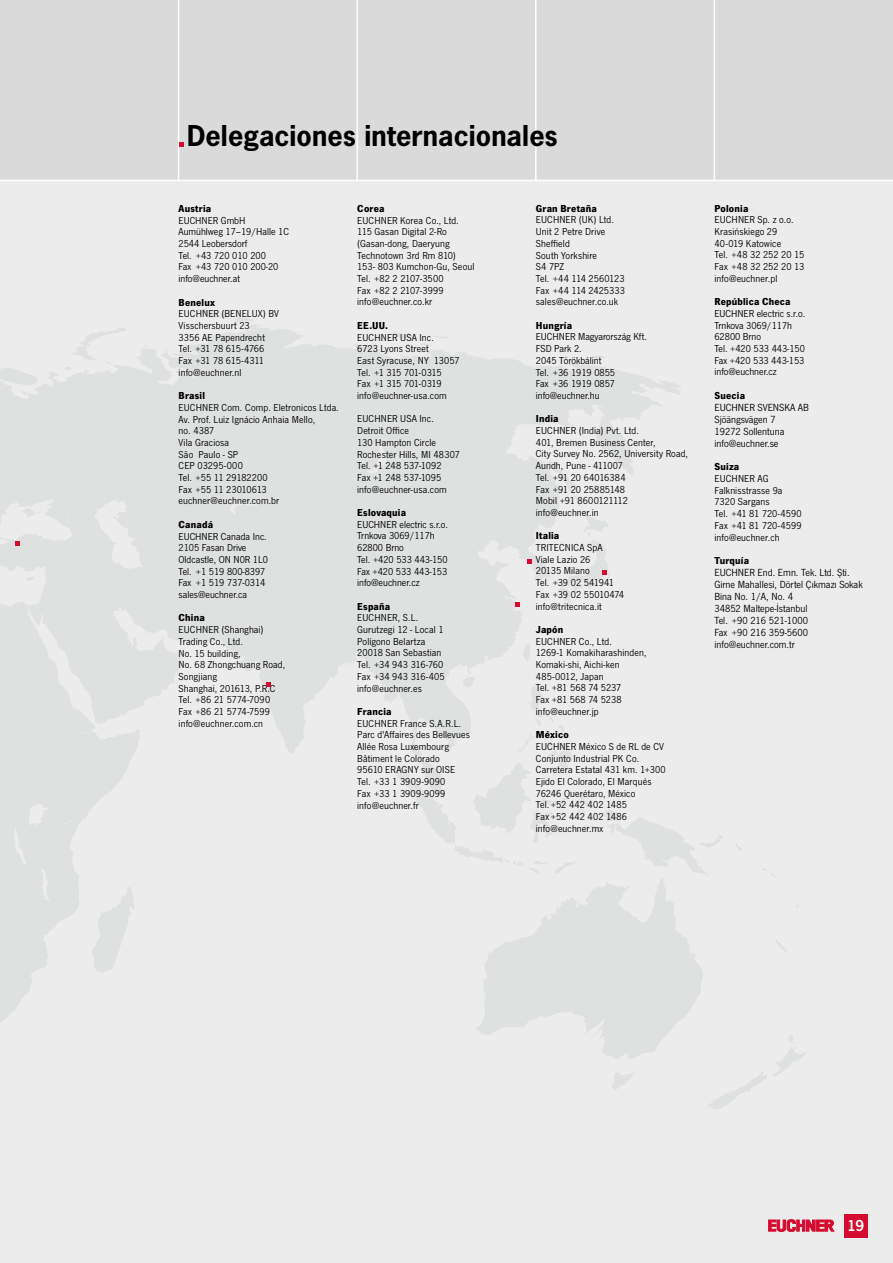
<style>
.page{position:relative;width:893px;height:1263px;background:#fff}
.page>*{position:absolute;margin:0;border:0;box-sizing:border-box;transform-origin:0 0}
.t1{font:700 27px "News Gothic Std";letter-spacing:.005em;color:#000}
.t2{font:16.5px "News Got Dem";color:#fff}
.t3{font:10.65px/12px "News Got";color:#000}
.t4{font:10.5px/11.7px "News Got";letter-spacing:.01em;color:#000}
.t5{font:700 10.5px "News Got";letter-spacing:.015em;color:#000}
</style>
<div class="page">
<div style="left:0;top:0;width:893px;height:180px;background:#dadada"></div>
<hr style="left:178px;top:0;width:1px;height:180px;background:#fff">
<hr style="left:356px;top:0;width:2px;height:180px;background:#fff">
<hr style="left:535px;top:0;width:1px;height:180px;background:#fff">
<hr style="left:714px;top:0;width:1px;height:180px;background:#fff">
<div style="left:0;top:180px;width:893px;height:1083px;background:#ececed"></div>
<img style="left:0;top:309px;width:810px;height:924px">
<svg style="left:179px;top:142px;width:5px;height:5px"></svg>
<hr style="left:0;top:180px;width:893px;height:1px;background:#fff">
<svg style="left:768px;top:1219px;width:66px;height:12px"></svg>
<div style="left:844px;top:1214px;width:23px;height:23px;background:#d50c2f"></div>
<svg style="left:266px;top:682px;width:4px;height:5px"></svg>
<svg style="left:515px;top:602px;width:5px;height:4px"></svg>
<svg style="left:527px;top:560px;width:5px;height:4px"></svg>
<svg style="left:602px;top:571px;width:4px;height:4px"></svg>
<svg style="left:16px;top:542px;width:4px;height:4px"></svg>
<h1 class="t1" style="left:187px;top:118px;width:372px">Delegaciones internacionales</h1>
<p class="t5" style="left:179px;top:202px;width:34px">Austria</p>
<p class="t4" style="left:179px;top:215px;width:112px">EUCHNER GmbH<br>Aumühlweg 17–19/Halle 1C<br>2544 Leobersdorf<br>Tel. +43 720 010 200<br>Fax +43 720 010 200-20 info@euchner.at</p>
<p class="t5" style="left:179px;top:296px;width:38px">Benelux</p>
<p class="t4" style="left:179px;top:308px;width:102px">EUCHNER (BENELUX) BV<br>Visschersbuurt 23<br>3356 AE Papendrecht<br>Tel. +31 78 615-4766<br>Fax +31 78 615-4311 info@euchner.nl</p>
<p class="t5" style="left:179px;top:389px;width:28px">Brasil</p>
<p class="t4" style="left:179px;top:402px;width:162px">EUCHNER Com. Comp. Eletronicos Ltda.<br>Av. Prof. Luiz Ignácio Anhaia Mello,<br>no. 4387<br>Vila Graciosa<br>São Paulo - SP<br>CEP 03295-000<br>Tel. +55 11 29182200<br>Fax +55 11 23010613 euchner@euchner.com.br</p>
<p class="t5" style="left:179px;top:518px;width:36px">Canadá</p>
<p class="t4" style="left:179px;top:530px;width:91px">EUCHNER Canada Inc.<br>2105 Fasan Drive<br>Oldcastle, ON N0R 1L0<br>Tel. +1 519 800-8397<br>Fax +1 519 737-0314 sales@euchner.ca</p>
<p class="t5" style="left:179px;top:612px;width:28px">China</p>
<p class="t4" style="left:179px;top:624px;width:108px">EUCHNER (Shanghai)<br>Trading Co., Ltd.<br>No. 15 building,<br>No. 68 Zhongchuang Road,<br>Songjiang<br>Shanghai, 201613, P.R.C<br>Tel. +86 21 5774-7090<br>Fax +86 21 5774-7599 info@euchner.com.cn</p>
<p class="t5" style="left:357px;top:202px;width:29px">Corea</p>
<p class="t4" style="left:357px;top:214px;width:119px">EUCHNER Korea Co., Ltd.<br>115 Gasan Digital 2-Ro (Gasan-dong, Daeryung<br>Technotown 3rd Rm 810)<br>153- 803 Kumchon-Gu, Seoul<br>Tel. +82 2 2107-3500<br>Fax +82 2 2107-3999 info@euchner.co.kr</p>
<p class="t5" style="left:357px;top:319px;width:32px">EE.UU.</p>
<p class="t4" style="left:357px;top:331px;width:104px">EUCHNER USA Inc.<br>6723 Lyons Street<br>East Syracuse, NY 13057<br>Tel. +1 315 701-0315<br>Fax +1 315 701-0319 info@euchner-usa.com</p>
<p class="t4" style="left:357px;top:413px;width:104px">EUCHNER USA Inc.<br>Detroit Office<br>130 Hampton Circle<br>Rochester Hills, MI 48307<br>Tel. +1 248 537-1092<br>Fax +1 248 537-1095 info@euchner-usa.com</p>
<p class="t5" style="left:357px;top:506px;width:50px">Eslovaquia</p>
<p class="t4" style="left:357px;top:519px;width:92px">EUCHNER electric s.r.o.<br>Trnkova 3069/117h<br>62800 Brno<br>Tel. +420 533 443-150<br>Fax +420 533 443-153 info@euchner.cz</p>
<p class="t5" style="left:357px;top:600px;width:35px">España</p>
<p class="t4" style="left:357px;top:612px;width:89px">EUCHNER, S.L.<br>Gurutzegi 12 - Local 1<br>Polígono Belartza<br>20018 San Sebastian<br>Tel. +34 943 316-760<br>Fax +34 943 316-405 info@euchner.es</p>
<p class="t5" style="left:357px;top:705px;width:36px">Francia</p>
<p class="t4" style="left:357px;top:717px;width:114px">EUCHNER France S.A.R.L.<br>Parc d'Affaires des Bellevues<br>Allée Rosa Luxembourg<br>Bâtiment le Colorado<br>95610 ERAGNY sur OISE<br>Tel. +33 1 3909-9090<br>Fax +33 1 3909-9099 info@euchner.fr</p>
<p class="t5" style="left:536px;top:202px;width:63px">Gran Bretaña</p>
<p class="t4" style="left:536px;top:214px;width:91px">EUCHNER (UK) Ltd.<br>Unit 2 Petre Drive<br>Sheffield<br>South Yorkshire<br>S4 7PZ<br>Tel. +44 114 2560123<br>Fax +44 114 2425333 sales@euchner.co.uk</p>
<p class="t5" style="left:536px;top:319px;width:38px">Hungría</p>
<p class="t4" style="left:536px;top:331px;width:113px">EUCHNER Magyarország Kft.<br>FSD Park 2.<br>2045 Törökbálint<br>Tel. +36 1919 0855<br>Fax +36 1919 0857 info@euchner.hu</p>
<p class="t5" style="left:536px;top:413px;width:24px">India</p>
<p class="t4" style="left:536px;top:425px;width:154px">EUCHNER (India) Pvt. Ltd.<br>401, Bremen Business Center,<br>City Survey No. 2562, University Road,<br>Aundh, Pune - 411007<br>Tel. +91 20 64016384<br>Fax +91 20 25885148<br>Mobil +91 8600121112 info@euchner.in</p>
<p class="t5" style="left:536px;top:530px;width:25px">Italia</p>
<p class="t4" style="left:536px;top:542px;width:90px">TRITECNICA SpA<br>Viale Lazio 26<br>20135 Milano<br>Tel. +39 02 541941<br>Fax +39 02 55010474 info@tritecnica.it</p>
<p class="t5" style="left:536px;top:623px;width:29px">Japón</p>
<p class="t4" style="left:536px;top:635px;width:112px">EUCHNER Co., Ltd.<br>1269-1 Komakiharashinden,<br>Komaki-shi, Aichi-ken<br>485-0012, Japan<br>Tel. +81 568 74 5237<br>Fax +81 568 74 5238 info@euchner.jp</p>
<p class="t5" style="left:536px;top:728px;width:34px">México</p>
<p class="t4" style="left:536px;top:741px;width:131px">EUCHNER México S de RL de CV<br>Conjunto Industrial PK Co.<br>Carretera Estatal 431 km. 1+300<br>Ejido El Colorado, El Marqués<br>76246 Querétaro, México<br>Tel. +52 442 402 1485<br>Fax +52 442 402 1486 info@euchner.mx</p>
<p class="t5" style="left:714px;top:202px;width:35px">Polonia</p>
<p class="t4" style="left:714px;top:214px;width:91px">EUCHNER Sp. z o.o.<br>Krasińskiego 29<br>40-019 Katowice<br>Tel. +48 32 252 20 15<br>Fax +48 32 252 20 13 info@euchner.pl</p>
<p class="t5" style="left:714px;top:296px;width:78px">República Checa</p>
<p class="t4" style="left:714px;top:308px;width:92px">EUCHNER electric s.r.o.<br>Trnkova 3069/117h<br>62800 Brno<br>Tel. +420 533 443-150<br>Fax +420 533 443-153 info@euchner.cz</p>
<p class="t5" style="left:714px;top:389px;width:32px">Suecia</p>
<p class="t3" style="left:714px;top:402px;width:96px">EUCHNER SVENSKA AB<br>Sjöängsvägen 7<br>19272 Sollentuna info@euchner.se</p>
<p class="t5" style="left:714px;top:461px;width:26px">Suiza</p>
<p class="t4" style="left:714px;top:473px;width:89px">EUCHNER AG<br>Falknisstrasse 9a<br>7320 Sargans<br>Tel. +41 81 720-4590<br>Fax +41 81 720-4599 info@euchner.ch</p>
<p class="t5" style="left:714px;top:554px;width:36px">Turquía</p>
<p class="t3" style="left:714px;top:566px;width:150px">EUCHNER End. Emn. Tek. Ltd. Şti.<br>Girne Mahallesi, Dörtel Çıkmazı Sokak<br>Bina No. 1/A, No. 4<br>34852 Maltepe-İstanbul<br>Tel. +90 216 521-1000<br>Fax +90 216 359-5600 info@euchner.com.tr</p>
<h2 class="t2" style="left:847px;top:1215px;width:19px">19</h2>
</div>
